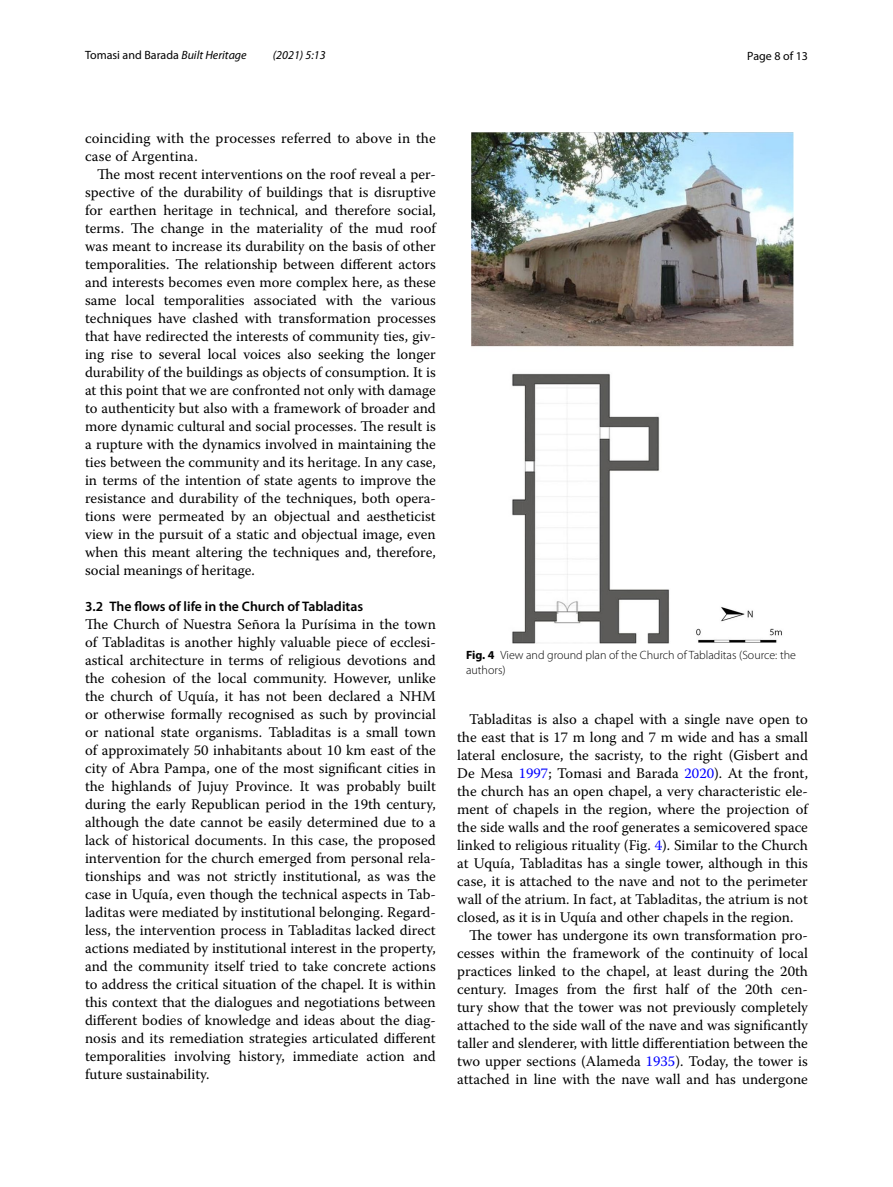
<style>
.page{position:relative;width:893px;height:1187px;background:#fff}
.page>*{position:absolute;margin:0;border:0;box-sizing:border-box;transform-origin:0 0}
.t1{font:14.7px/18px "Warnock Pro";color:#000;text-align:justify}
.t2{font:600 13.8px "Myriad Pro";color:#000}
.t3{font:300 12px/15px "Myriad Pro";color:#000}
.t4{font:12px "Myriad Pro";color:#000}
.t5{font:italic 12px "Myriad Pro";color:#000}
.s1{font-style:italic}
.s2{font-weight:700}
.s3{color:#00f}
</style>
<div class="page">
<img style="left:472px;top:133px;width:321px;height:510px">
<p class="t4" style="left:85px;top:48px;width:163px">Tomasi and Barada <span class="s1">Built Heritage</span></p>
<p class="t5" style="left:273px;top:48px;width:54px">(2021) 5:13</p>
<p class="t4" style="left:747px;top:48px;width:62px">Page 8 of 13</p>
<p class="t1" style="left:85px;top:128px;width:352px">coinciding with the processes referred to above in the case of Argentina.</p>
<p class="t1" style="left:85px;top:164px;width:352px;text-indent:12px">The most recent interventions on the roof reveal a per&shy;spective of the durability of buildings that is disruptive for earthen heritage in technical, and therefore social, terms. The change in the materiality of the mud roof was meant to increase its durability on the basis of other temporalities. The relationship between different actors and interests becomes even more complex here, as these same local temporalities associated with the various techniques have clashed with transformation processes that have redirected the interests of community ties, giv&shy;ing rise to several local voices also seeking the longer durability of the buildings as objects of consumption. It is at this point that we are confronted not only with damage to authenticity but also with a framework of broader and more dynamic cultural and social processes. The result is a rupture with the dynamics involved in maintaining the ties between the community and its heritage. In any case, in terms of the intention of state agents to improve the resistance and durability of the techniques, both opera&shy;tions were permeated by an objectual and aestheticist view in the pursuit of a static and objectual image, even when this meant altering the techniques and, therefore, social meanings of heritage.</p>
<p class="t2" style="left:85px;top:597px;width:280px">3.2 The flows of life in the Church of Tabladitas</p>
<p class="t1" style="left:85px;top:614px;width:352px">The Church of Nuestra Señora la Purísima in the town of Tabladitas is another highly valuable piece of ecclesi&shy;astical architecture in terms of religious devotions and the cohesion of the local community. However, unlike the church of Uquía, it has not been declared a NHM or otherwise formally recognised as such by provincial or national state organisms. Tabladitas is a small town of approximately 50 inhabitants about 10 km east of the city of Abra Pampa, one of the most significant cities in the highlands of Jujuy Province. It was probably built during the early Republican period in the 19th century, although the date cannot be easily determined due to a lack of historical documents. In this case, the proposed intervention for the church emerged from personal rela&shy;tionships and was not strictly institutional, as was the case in Uquía, even though the technical aspects in Tab&shy;laditas were mediated by institutional belonging. Regard&shy;less, the intervention process in Tabladitas lacked direct actions mediated by institutional interest in the property, and the community itself tried to take concrete actions to address the critical situation of the chapel. It is within this context that the dialogues and negotiations between different bodies of knowledge and ideas about the diag&shy;nosis and its remediation strategies articulated different temporalities involving history, immediate action and future sustainability.</p>
<p class="t3" style="left:466px;top:647px;width:331px"><span class="s2">Fig. 4</span> View and ground plan of the Church of Tabladitas (Source: the authors)</p>
<p class="t1" style="left:469px;top:710px;width:340px">Tabladitas is also a chapel with a single nave open to</p>
<p class="t1" style="left:457px;top:728px;width:352px">the east that is 17 m long and 7 m wide and has a small</p>
<p class="t1" style="left:457px;top:746px;width:352px">lateral enclosure, the sacristy, to the right (Gisbert and</p>
<p class="t1" style="left:457px;top:764px;width:352px">De Mesa <span class="s3">1997</span>; Tomasi and Barada <span class="s3">2020</span>). At the front,</p>
<p class="t1" style="left:457px;top:782px;width:352px">the church has an open chapel, a very characteristic ele-</p>
<p class="t1" style="left:457px;top:800px;width:352px">ment of chapels in the region, where the projection of</p>
<p class="t1" style="left:457px;top:818px;width:352px">the side walls and the roof generates a semicovered space</p>
<p class="t1" style="left:457px;top:836px;width:352px">linked to religious rituality (Fig. <span class="s3">4</span>). Similar to the Church</p>
<p class="t1" style="left:457px;top:854px;width:352px">at Uquía, Tabladitas has a single tower, although in this</p>
<p class="t1" style="left:457px;top:872px;width:352px">case, it is attached to the nave and not to the perimeter</p>
<p class="t1" style="left:457px;top:890px;width:352px">wall of the atrium. In fact, at Tabladitas, the atrium is not</p>
<p class="t1" style="left:457px;top:908px;width:338px">closed, as it is in Uquía and other chapels in the region.</p>
<p class="t1" style="left:469px;top:926px;width:340px">The tower has undergone its own transformation pro-</p>
<p class="t1" style="left:457px;top:944px;width:352px">cesses within the framework of the continuity of local</p>
<p class="t1" style="left:457px;top:962px;width:352px">practices linked to the chapel, at least during the 20th</p>
<p class="t1" style="left:457px;top:980px;width:352px">century. Images from the first half of the 20th cen-</p>
<p class="t1" style="left:457px;top:998px;width:352px">tury show that the tower was not previously completely</p>
<p class="t1" style="left:457px;top:1016px;width:352px">attached to the side wall of the nave and was significantly</p>
<p class="t1" style="left:457px;top:1034px;width:352px">taller and slenderer, with little differentiation between the</p>
<p class="t1" style="left:457px;top:1052px;width:352px">two upper sections (Alameda <span class="s3">1935</span>). Today, the tower is</p>
<p class="t1" style="left:457px;top:1070px;width:352px">attached in line with the nave wall and has undergone</p>
</div>
